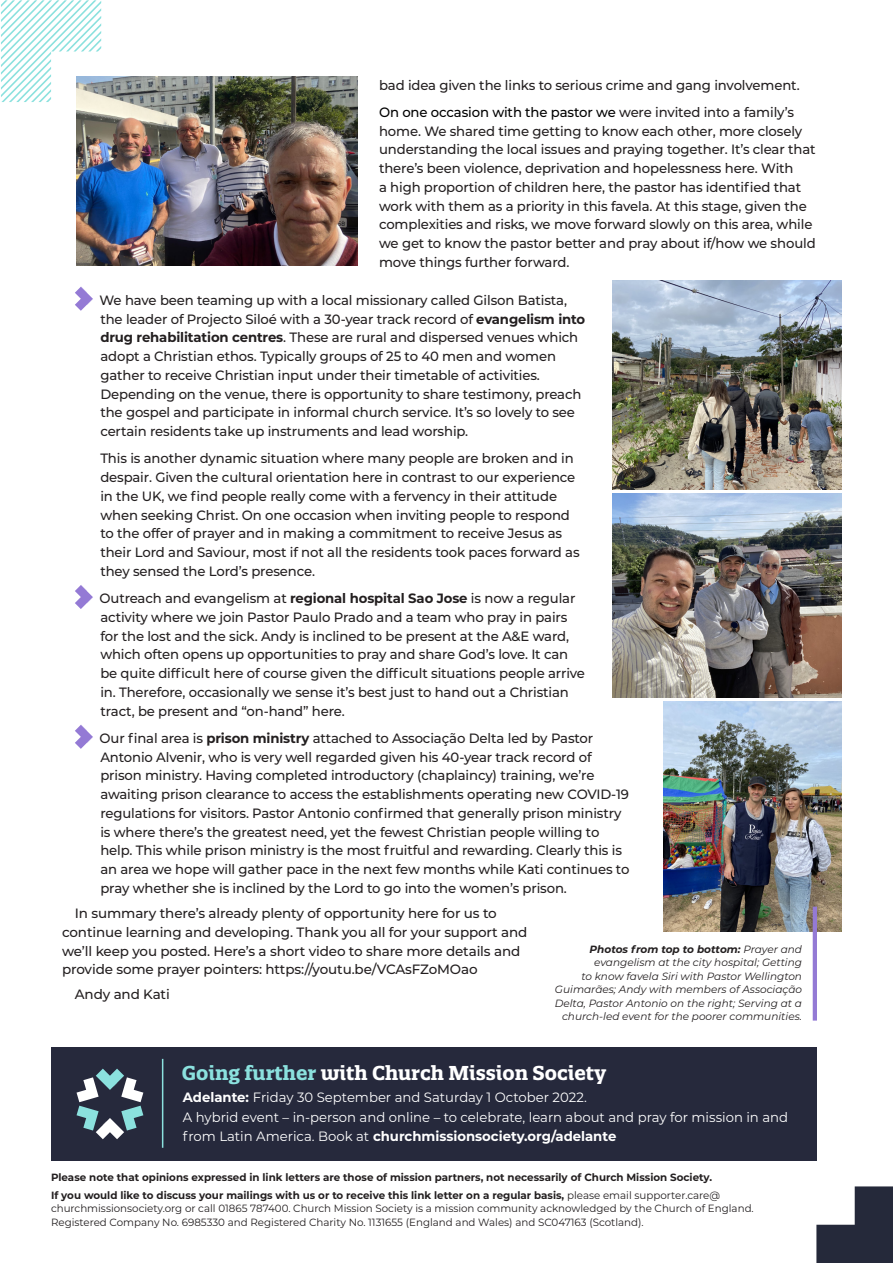
<style>
.page{position:relative;width:893px;height:1263px;background:#fff}
.page>*{position:absolute;margin:0;border:0;box-sizing:border-box;transform-origin:0 0}
.t1{font:700 19.5px "Quatro Slab";color:#fff}
.t2{font:500 13.5px/18.8px "Montserrat";letter-spacing:-.01em;color:#231f20}
.t3{font:13.5px/19.5px "Montserrat";color:#fff}
.t4{font:italic 10.5px/13.5px "Montserrat";color:#231f20;text-align:right}
.t5{font:700 10.5px/17.7px "Montserrat";color:#231f20}
.t6{font:10.5px/13.5px "Montserrat";color:#231f20}
.s1{color:#000}
.s2{font-weight:700}
.s3{color:#8be1de}
.s4{font-weight:400}
</style>
<div class="page">
<svg style="left:75px;top:287px;width:18px;height:24px"></svg>
<svg style="left:75px;top:585px;width:18px;height:24px"></svg>
<svg style="left:75px;top:725px;width:18px;height:24px"></svg>
<svg style="left:1px;top:0;width:100px;height:102px"></svg>
<svg style="left:816px;top:1186px;width:77px;height:77px"></svg>
<img style="left:77px;top:77px;width:280px;height:188px">
<img style="left:612px;top:281px;width:230px;height:208px">
<img style="left:612px;top:493px;width:230px;height:204px">
<img style="left:663px;top:701px;width:179px;height:230px">
<hr style="left:813px;top:907px;width:4px;height:113px;background:#947ad5">
<div style="left:51px;top:1047px;width:765px;height:114px;background:#26293c"></div>
<svg style="left:77px;top:1068px;width:66px;height:71px"></svg>
<hr style="left:162px;top:1059px;width:1px;height:89px;background:#8be1de">
<p class="t2" style="left:379px;top:71px;width:422px;line-height:27.3px">bad idea given the links to serious crime and gang involvement.<br><span class="s1">On one occasion with the pastor we</span> were invited into a family’s</p>
<p class="t2" style="left:379px;top:121px;width:438px">home. We shared time getting to know each other, more closely understanding the local issues and praying together. It’s clear that there’s been violence, deprivation and hopelessness here. With<br>a high proportion of children here, the pastor has identified that work with them as a priority in this favela. At this stage, given the complexities and risks, we move forward slowly on this area, while we get to know the pastor better and pray about if/how we should move things further forward.</p>
<p class="t2" style="left:100px;top:290px;width:487px">We have been teaming up with a local missionary called Gilson Batista, the leader of Projecto Siloé with a 30-year track record of <span class="s2">evangelism into drug rehabilitation centres</span>. These are rural and dispersed venues which adopt a Christian ethos. Typically groups of 25 to 40 men and women gather to receive Christian input under their timetable of activities.<br>Depending on the venue, there is opportunity to share testimony, preach the gospel and participate in informal church service. It’s so lovely to see certain residents take up instruments and lead worship.</p>
<p class="t2" style="left:100px;top:449px;width:481px">This is another dynamic situation where many people are broken and in despair. Given the cultural orientation here in contrast to our experience in the UK, we find people really come with a fervency in their attitude when seeking Christ. On one occasion when inviting people to respond to the offer of prayer and in making a commitment to receive Jesus as their Lord and Saviour, most if not all the residents took paces forward as they sensed the Lord’s presence.</p>
<p class="t2" style="left:100px;top:588px;width:487px">Outreach and evangelism at <span class="s2">regional hospital Sao Jose</span> is now a regular activity where we join Pastor Paulo Prado and a team who pray in pairs for the lost and the sick. Andy is inclined to be present at the A&amp;E ward, which often opens up opportunities to pray and share God’s love. It can be quite difficult here of course given the difficult situations people arrive in. Therefore, occasionally we sense it’s best just to hand out a Christian tract, be present and “on-hand” here.</p>
<p class="t2" style="left:100px;top:728px;width:531px">Our final area is <span class="s2">prison ministry</span> attached to Associação Delta led by Pastor Antonio Alvenir, who is very well regarded given his 40-year track record of prison ministry. Having completed introductory (chaplaincy) training, we’re awaiting prison clearance to access the establishments operating new COVID-19 regulations for visitors. Pastor Antonio confirmed that generally prison ministry is where there’s the greatest need, yet the fewest Christian people willing to help. This while prison ministry is the most fruitful and rewarding. Clearly this is an area we hope will gather pace in the next few months while Kati continues to pray whether she is inclined by the Lord to go into the women’s prison.</p>
<p class="t2" style="left:62px;top:903px;width:467px;text-indent:13px">In summary there’s already plenty of opportunity here for us to continue learning and developing. Thank you all for your support and we’ll keep you posted. Here’s a short video to share more details and provide some prayer pointers: https://youtu.be/VCAsFZoMOao</p>
<p class="t2" style="left:75px;top:985px;width:96px">Andy and Kati</p>
<p class="t4" style="left:555px;top:942px;width:249px"><span class="s2">Photos from top to bottom:</span> Prayer and evangelism at the city hospital; Getting<br>to know favela Siri with Pastor Wellington Guimarães; Andy with members of Associação Delta, Pastor Antonio on the right; Serving at a church-led event for the poorer communities.</p>
<h1 class="t1" style="left:182px;top:1061px;width:426px"><span class="s3">Going further</span> with Church Mission Society</h1>
<p class="t3" style="left:183px;top:1087px;width:607px"><span class="s2">Adelante:</span> Friday 30 September and Saturday 1 October 2022.<br>A hybrid event – in-person and online – to celebrate, learn about and pray for mission in and from Latin America. Book at <span class="s2">churchmissionsociety.org/adelante</span></p>
<p class="t5" style="left:51px;top:1168px;width:671px">Please note that opinions expressed in link letters are those of mission partners, not necessarily of Church Mission Society.<br>If you would like to discuss your mailings with us or to receive this link letter on a regular basis, <span class="s4">please email supporter.care@</span></p>
<p class="t6" style="left:51px;top:1201px;width:704px">churchmissionsociety.org or call 01865 787400. Church Mission Society is a mission community acknowledged by the Church of England.<br>Registered Company No. 6985330 and Registered Charity No. 1131655 (England and Wales) and SC047163 (Scotland).</p>
</div>
